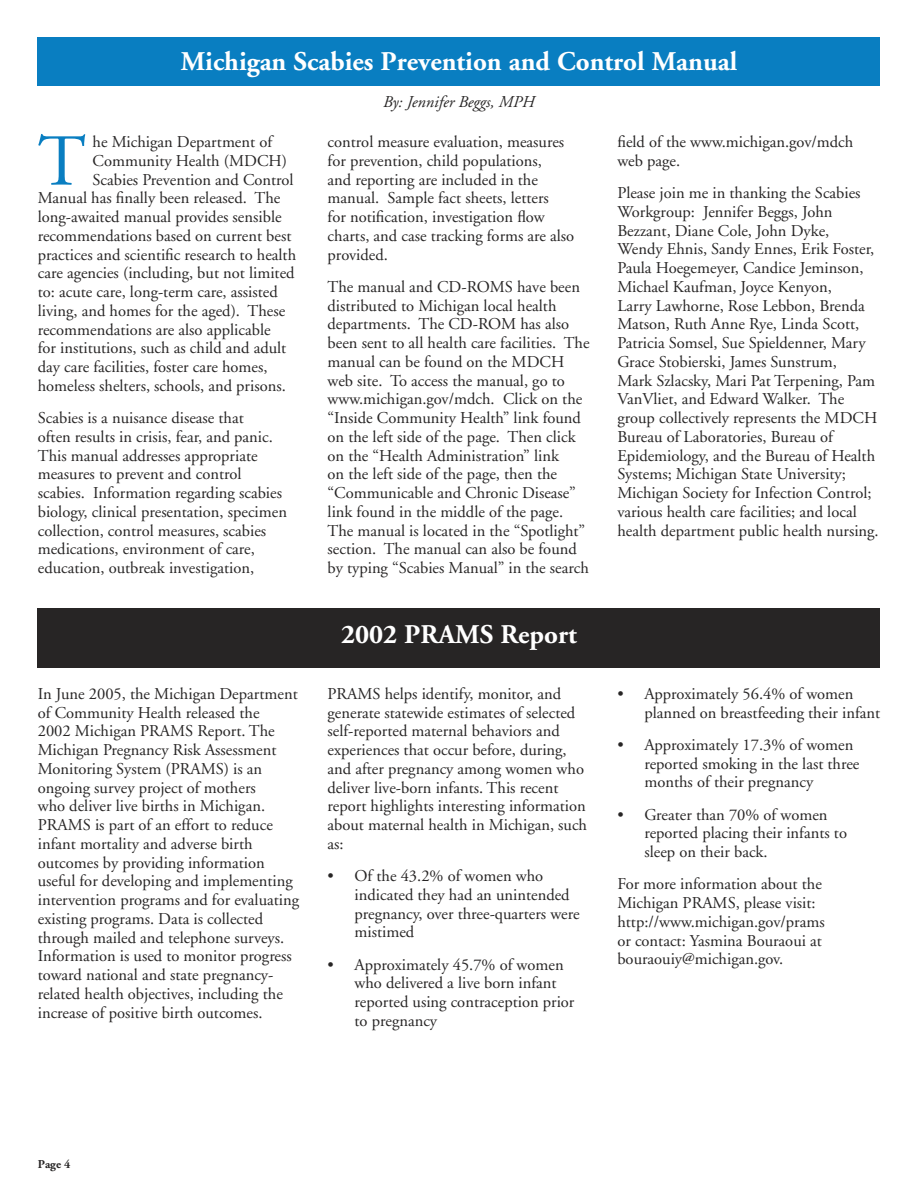
<style>
.page{position:relative;width:918px;height:1188px;background:#fff}
.page>*{position:absolute;margin:0;border:0;box-sizing:border-box;transform-origin:0 0}
.t1{font:73.05px "Adobe Garamond";color:#097ec1}
.t2{font:700 27px "Adobe Garamond";color:#fff}
.t3{font:16.5px/18.8px "Adobe Garamond";color:#272525}
.t4{font:italic 16.5px "Adobe Garamond";color:#272525}
.t5{font:700 12px "Adobe Garamond";color:#272525}
</style>
<div class="page">
<div style="left:38px;top:38px;width:842px;height:48px;background:#097ec1"></div>
<div style="left:38px;top:608px;width:842px;height:60px;background:#272525"></div>
<h2 class="t2" style="left:181px;top:47px;width:558px">Michigan Scabies Prevention and Control Manual</h2>
<p class="t4" style="left:383px;top:93px;width:153px">By: Jennifer Beggs, MPH</p>
<p class="t3" style="left:328px;top:133px;width:248px">control measure evaluation, measures for prevention, child populations,<br>and reporting are included in the manual. Sample fact sheets, letters<br>for notification, investigation flow charts, and case tracking forms are also provided.</p>
<p class="t3" style="left:328px;top:278px;width:264px">The manual and CD-ROMS have been distributed to Michigan local health departments. The CD-ROM has also been sent to all health care facilities. The manual can be found on the MDCH web site. To access the manual, go to www.michigan.gov/mdch. Click on the “Inside Community Health” link found on the left side of the page. Then click on the “Health Administration” link<br>on the left side of the page, then the “Communicable and Chronic Disease” link found in the middle of the page.<br>The manual is located in the “Spotlight” section. The manual can also be found by typing “Scabies Manual” in the search</p>
<h1 class="t1" style="left:38px;top:122px;width:50px">T</h1>
<p class="t3" style="left:93px;top:133px;width:181px">he Michigan Department of</p>
<p class="t3" style="left:617px;top:133px;width:237px">field of the www.michigan.gov/mdch web page.</p>
<p class="t3" style="left:617px;top:184px;width:263px">Please join me in thanking the Scabies Workgroup: Jennifer Beggs, John Bezzant, Diane Cole, John Dyke, Wendy Ehnis, Sandy Ennes, Erik Foster, Paula Hoegemeyer, Candice Jeminson, Michael Kaufman, Joyce Kenyon,<br>Larry Lawhorne, Rose Lebbon, Brenda Matson, Ruth Anne Rye, Linda Scott, Patricia Somsel, Sue Spieldenner, Mary Grace Stobierski, James Sunstrum,<br>Mark Szlacsky, Mari Pat Terpening, Pam VanVliet, and Edward Walker. The group collectively represents the MDCH Bureau of Laboratories, Bureau of Epidemiology, and the Bureau of Health Systems; Michigan State University; Michigan Society for Infection Control; various health care facilities; and local health department public health nursing.</p>
<p class="t3" style="left:93px;top:152px;width:196px">Community Health (MDCH)</p>
<p class="t3" style="left:93px;top:170px;width:203px">Scabies Prevention and Control</p>
<p class="t3" style="left:38px;top:189px;width:244px">Manual has finally been released. The</p>
<p class="t3" style="left:38px;top:208px;width:245px">long-awaited manual provides sensible</p>
<p class="t3" style="left:38px;top:227px;width:255px">recommendations based on current best</p>
<p class="t3" style="left:38px;top:245px;width:260px">practices and scientific research to health</p>
<p class="t3" style="left:38px;top:264px;width:258px">care agencies (including, but not limited</p>
<p class="t3" style="left:38px;top:283px;width:241px">to: acute care, long-term care, assisted</p>
<p class="t3" style="left:38px;top:302px;width:249px">living, and homes for the aged). These</p>
<p class="t3" style="left:38px;top:320px;width:234px">recommendations are also applicable</p>
<p class="t3" style="left:38px;top:339px;width:250px">for institutions, such as child and adult</p>
<p class="t3" style="left:38px;top:358px;width:231px">day care facilities, foster care homes,</p>
<p class="t3" style="left:38px;top:377px;width:250px">homeless shelters, schools, and prisons.</p>
<p class="t3" style="left:38px;top:409px;width:251px">Scabies is a nuisance disease that<br>often results in crisis, fear, and panic.<br>This manual addresses appropriate measures to prevent and control scabies. Information regarding scabies biology, clinical presentation, specimen collection, control measures, scabies medications, environment of care, education, outbreak investigation,</p>
<p class="t3" style="left:38px;top:685px;width:263px">In June 2005, the Michigan Department of Community Health released the<br>2002 Michigan PRAMS Report. The Michigan Pregnancy Risk Assessment Monitoring System (PRAMS) is an ongoing survey project of mothers<br>who deliver live births in Michigan.<br>PRAMS is part of an effort to reduce infant mortality and adverse birth outcomes by providing information useful for developing and implementing intervention programs and for evaluating existing programs. Data is collected through mailed and telephone surveys.<br>Information is used to monitor progress toward national and state pregnancy&shy;related health objectives, including the increase of positive birth outcomes.</p>
<h2 class="t2" style="left:341px;top:619px;width:237px">2002 PRAMS Report</h2>
<p class="t3" style="left:328px;top:685px;width:261px">PRAMS helps identify, monitor, and generate statewide estimates of selected self-reported maternal behaviors and experiences that occur before, during, and after pregnancy among women who deliver live-born infants. This recent report highlights interesting information about maternal health in Michigan, such as:</p>
<p class="t3" style="left:355px;top:867px;width:227px;text-indent:-27px">• Of the 43.2% of women who indicated they had an unintended pregnancy, over three-quarters were mistimed</p>
<p class="t3" style="left:355px;top:955px;width:221px;text-indent:-27px">• Approximately 45.7% of women who delivered a live born infant reported using contraception prior to pregnancy</p>
<p class="t3" style="left:644px;top:685px;width:237px;text-indent:-27px">• Approximately 56.4% of women planned on breastfeeding their infant</p>
<p class="t3" style="left:644px;top:736px;width:217px;text-indent:-27px">• Approximately 17.3% of women reported smoking in the last three months of their pregnancy</p>
<p class="t3" style="left:644px;top:805px;width:204px;text-indent:-27px">• Greater than 70% of women reported placing their infants to sleep on their back.</p>
<p class="t3" style="left:617px;top:875px;width:209px">For more information about the<br>Michigan PRAMS, please visit: http://www.michigan.gov/prams or contact: Yasmina Bouraoui at bouraouiy@michigan.gov.</p>
<p class="t5" style="left:38px;top:1157px;width:34px">Page 4</p>
</div>
